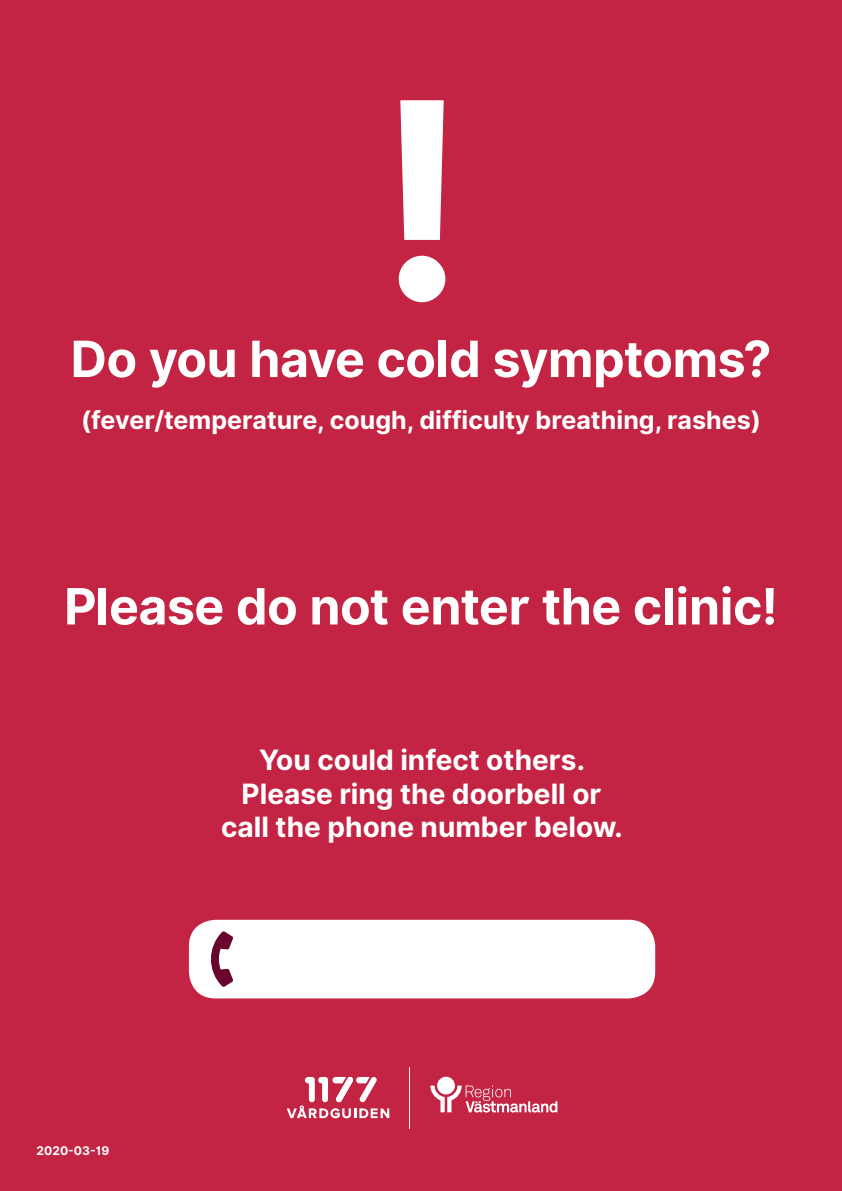
<style>
.page{position:relative;width:842px;height:1191px;background:#c42443}
.page>*{position:absolute;margin:0;border:0;box-sizing:border-box;transform-origin:0 0}
.t1{font:700 274.1px "Inter";color:#fff}
.t2{font:700 50px "Inter";letter-spacing:-.01em;color:#fff}
.t3{font:700 28px/33.6px "Inter";color:#fff;text-align:center}
.t4{font:700 25px "Inter";color:#fff}
.t5{font:700 12px "Inter";color:#fff}
</style>
<div class="page">
<svg style="left:287px;top:1077px;width:102px;height:41px"></svg>
<hr style="left:409px;top:1066px;width:1px;height:62px;background:#fff">
<div style="left:437px;top:1076px;width:18px;height:18px;background:#fff;border-radius:50%"></div>
<svg style="left:430px;top:1085px;width:127px;height:27px"></svg>
<div style="left:189px;top:919px;width:466px;height:79px;background:#fff;border-radius:27px"></div>
<svg style="left:211px;top:931px;width:22px;height:56px"></svg>
<h1 class="t1" style="left:378px;top:0;width:91px">!</h1>
<h2 class="t2" style="left:71px;top:322px;width:702px">Do you have cold symptoms?</h2>
<p class="t4" style="left:81px;top:402px;width:681px">(fever/temperature, cough, difficulty breathing, rashes)</p>
<h2 class="t2" style="left:64px;top:570px;width:715px">Please do not enter the clinic!</h2>
<p class="t3" style="left:221px;top:743px;width:403px">You could infect others.<br>Please ring the doorbell or call the phone number below.</p>
<p class="t5" style="left:37px;top:1141px;width:74px">2020-03-19</p>
</div>
